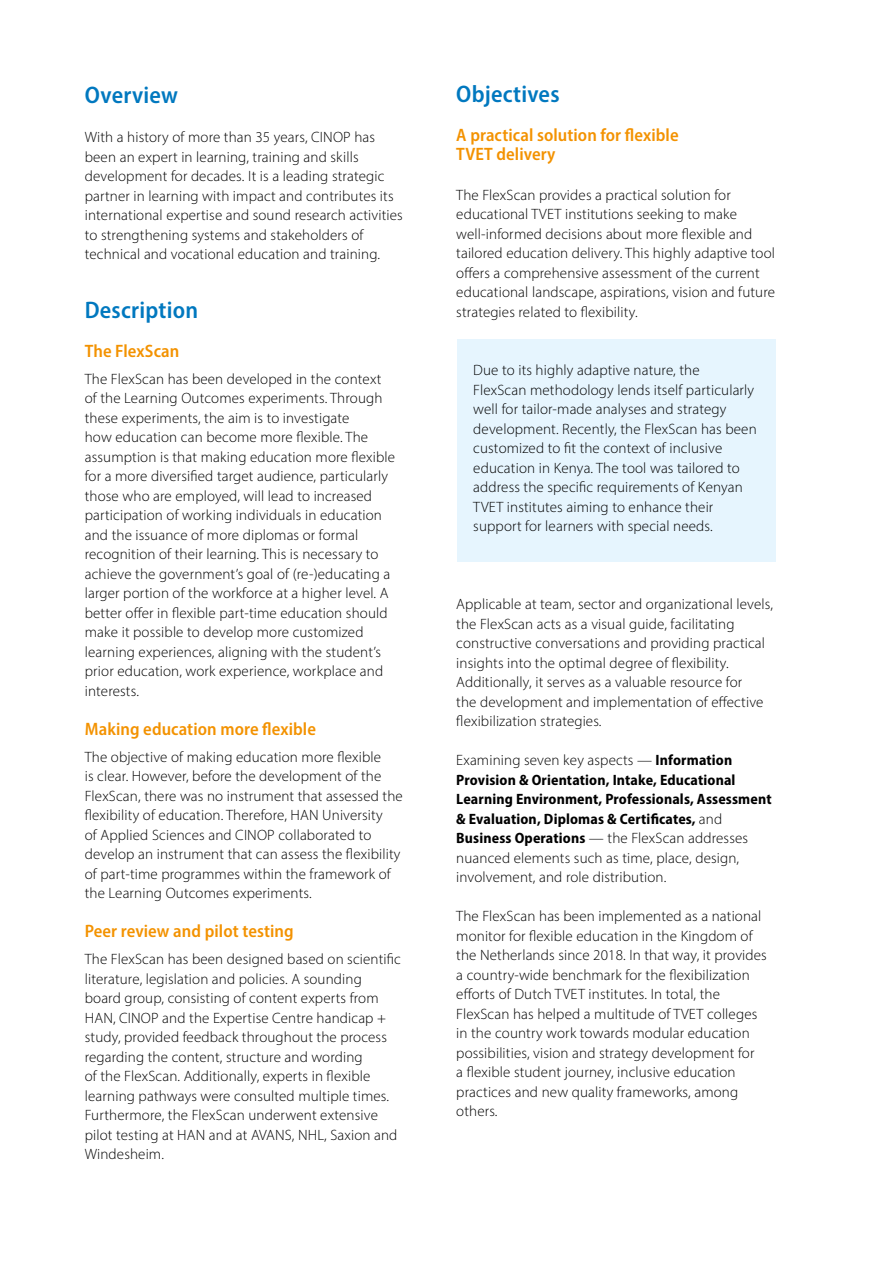
<style>
.page{position:relative;width:893px;height:1263px;background:#fff}
.page>*{position:absolute;margin:0;border:0;box-sizing:border-box;transform-origin:0 0}
.t1{font:600 semi-condensed 24px "Myriad Pro";letter-spacing:.01em;color:#0078bf}
.t2{font:600 semi-condensed 18px/19.5px "Myriad Pro";letter-spacing:.005em;color:#f39200}
.t3{font:300 15px/19.5px "Myriad Pro";letter-spacing:.01em;color:#000}
.t4{font:700 semi-condensed 15px/19.5px "Myriad Pro";letter-spacing:.01em;color:#000}
.s1{font-weight:300;font-stretch:normal}
</style>
<div class="page">
<div style="left:457px;top:339px;width:319px;height:222px;background:#e6f5fe"></div>
<h1 class="t1" style="left:85px;top:80px;width:95px">Overview</h1>
<p class="t3" style="left:85px;top:127px;width:320px">With a history of more than 35 years, CINOP has been an expert in learning, training and skills development for decades. It is a leading strategic partner in learning with impact and contributes its international expertise and sound research activities to strengthening systems and stakeholders of technical and vocational education and training.</p>
<h1 class="t1" style="left:85px;top:295px;width:115px">Description</h1>
<p class="t2" style="left:85px;top:340px;width:96px">The FlexScan</p>
<p class="t3" style="left:85px;top:369px;width:312px">The FlexScan has been developed in the context of the Learning Outcomes experiments. Through these experiments, the aim is to investigate<br>how education can become more flexible. The assumption is that making education more flexible for a more diversified target audience, particularly those who are employed, will lead to increased participation of working individuals in education and the issuance of more diplomas or formal recognition of their learning. This is necessary to achieve the government’s goal of (re-)educating a larger portion of the workforce at a higher level. A better offer in flexible part-time education should make it possible to develop more customized learning experiences, aligning with the student’s prior education, work experience, workplace and interests.</p>
<p class="t2" style="left:85px;top:718px;width:233px">Making education more flexible</p>
<p class="t3" style="left:85px;top:747px;width:319px">The objective of making education more flexible<br>is clear. However, before the development of the FlexScan, there was no instrument that assessed the flexibility of education. Therefore, HAN University<br>of Applied Sciences and CINOP collaborated to develop an instrument that can assess the flexibility of part-time programmes within the framework of the Learning Outcomes experiments.</p>
<p class="t2" style="left:85px;top:921px;width:210px">Peer review and pilot testing</p>
<p class="t3" style="left:85px;top:949px;width:318px">The FlexScan has been designed based on scientific literature, legislation and policies. A sounding board group, consisting of content experts from HAN, CINOP and the Expertise Centre handicap + study, provided feedback throughout the process regarding the content, structure and wording<br>of the FlexScan. Additionally, experts in flexible learning pathways were consulted multiple times.<br>Furthermore, the FlexScan underwent extensive pilot testing at HAN and at AVANS, NHL, Saxion and Windesheim.</p>
<h1 class="t1" style="left:456px;top:79px;width:105px">Objectives</h1>
<p class="t2" style="left:456px;top:125px;width:224px">A practical solution for flexible<br>TVET delivery</p>
<p class="t3" style="left:456px;top:185px;width:320px">The FlexScan provides a practical solution for educational TVET institutions seeking to make well-informed decisions about more flexible and tailored education delivery. This highly adaptive tool offers a comprehensive assessment of the current educational landscape, aspirations, vision and future strategies related to flexibility.</p>
<p class="t3" style="left:473px;top:360px;width:285px">Due to its highly adaptive nature, the<br>FlexScan methodology lends itself particularly well for tailor-made analyses and strategy development. Recently, the FlexScan has been customized to fit the context of inclusive education in Kenya. The tool was tailored to address the specific requirements of Kenyan TVET institutes aiming to enhance their support for learners with special needs.</p>
<p class="t3" style="left:456px;top:594px;width:318px">Applicable at team, sector and organizational levels, the FlexScan acts as a visual guide, facilitating constructive conversations and providing practical insights into the optimal degree of flexibility.<br>Additionally, it serves as a valuable resource for<br>the development and implementation of effective flexibilization strategies.</p>
<p class="t4" style="left:456px;top:750px;width:317px"><span class="s1">Examining seven key aspects —</span> Information Provision &amp; Orientation, Intake, Educational Learning Environment, Professionals, Assessment &amp; Evaluation, Diplomas &amp; Certificates, <span class="s1">and </span>Business Operations <span class="s1">— the FlexScan addresses nuanced elements such as time, place, design, involvement, and role distribution.</span></p>
<p class="t3" style="left:456px;top:906px;width:312px">The FlexScan has been implemented as a national monitor for flexible education in the Kingdom of the Netherlands since 2018. In that way, it provides a country-wide benchmark for the flexibilization efforts of Dutch TVET institutes. In total, the FlexScan has helped a multitude of TVET colleges in the country work towards modular education possibilities, vision and strategy development for<br>a flexible student journey, inclusive education practices and new quality frameworks, among others.</p>
</div>
